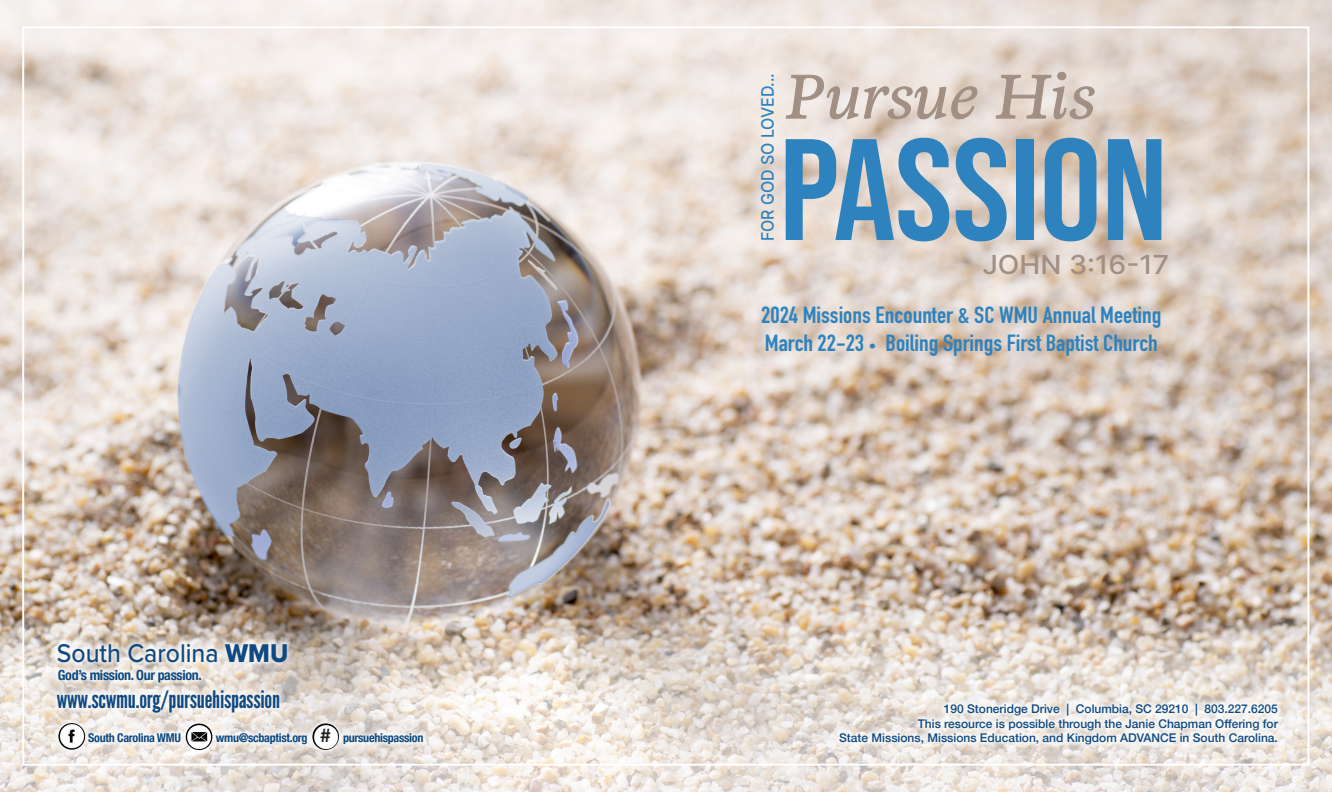
<style>
.page{position:relative;width:1332px;height:792px;background:#fff}
.page>*{position:absolute;margin:0;border:0;box-sizing:border-box;transform-origin:0 0}
.t1{font:700 144px "Bebas Neue Pro";color:#2e82be;scale:1.08 1}
.t2{font:italic 61.2px "Adriane Text";color:#a18f84;scale:1.08 1}
.t3{font:500 26.6px "Proxima Nova";color:#0f4981;scale:.93 1}
.t4{font:26.2px "Inter";color:#a18f84;scale:1.08 1}
.t5{font:24px "League Gothic";letter-spacing:-.01em;color:#0f4981}
.t6{font:700 23.1px/27.7px "DIN Condensed";color:#2e82be;scale:1.08 1}
.t7{font:18px "League Gothic";color:#231f20}
.t8{font:17.2px "Inter";color:#2e82be;scale:.93 1}
.t9{font:700 condensed 14px "Helvetica Neue";letter-spacing:-.025em;color:#0f4981}
.t10{font:700 condensed 12.1px "Helvetica Neue";letter-spacing:-.025em;color:#0f4981}
.t11{font:500 12px "Helvetica Neue";color:#0f4981}
.s1{font-family:"Proxima Nova Extrabld";font-weight:400}
.s2{font-size:13.9px}
</style>
<div class="page">
<img style="left:0;top:0;width:1332px;height:613px">
<svg style="left:0;top:613px;width:1332px;height:179px;background:#e0d6cd"></svg>
<div style="left:51px;top:637px;width:379px;height:120px;background:#fff;opacity:.75"></div>
<img style="left:58px;top:723px;width:27px;height:27px;border-radius:13px">
<img style="left:186px;top:723px;width:26px;height:27px;border-radius:13px">
<img style="left:312px;top:723px;width:27px;height:27px;border-radius:13px">
<div style="left:317px;top:728px;width:19px;height:17px;background:#fff;border-radius:50%"></div>
<div style="left:833px;top:697px;width:451px;height:54px;background:#fff;opacity:.75"></div>
<svg style="left:785px;top:74px;width:193px;height:46px;background:#e0d4cc"></svg>
<svg style="left:995px;top:71px;width:100px;height:49px;background:#dcd0c7"></svg>
<p class="t3" style="left:57px;top:633px;width:250px">South Carolina <span class="s1">WMU</span></p>
<p class="t9" style="left:58px;top:663px;width:145px">God’s mission. Our passion.</p>
<p class="t5" style="left:57px;top:685px;width:225px">www.scwmu.org/pursuehispassion</p>
<p class="t7" style="left:320px;top:725px;width:12px">#</p>
<p class="t10" style="left:88px;top:728px;width:94px">South Carolina WMU</p>
<p class="t10" style="left:216px;top:728px;width:93px">wmu@scbaptist.org</p>
<p class="t10" style="left:343px;top:727px;width:82px">pursuehispassion</p>
<p class="t8" style="left:755px;top:241px;width:183px;rotate:-90deg">FOR GOD SO LOVED...</p>
<p class="t2" style="left:786px;top:54px;width:289px">Pursue His</p>
<p class="t1" style="left:779px;top:108px;width:361px">PASSION</p>
<p class="t4" style="left:982px;top:246px;width:174px">JOHN 3:16-17</p>
<p class="t6" style="left:761px;top:301px;width:372px">2024 Missions Encounter &amp; SC WMU Annual Meeting<br>March 22-23 <span class="s2">•</span> Boiling Springs First Baptist Church</p>
<p class="t11" style="left:944px;top:699px;width:336px">190 Stoneridge Drive | Columbia, SC 29210 | 803.227.6205</p>
<p class="t11" style="left:918px;top:714px;width:362px">This resource is possible through the Janie Chapman Offering for</p>
<p class="t11" style="left:839px;top:728px;width:440px">State Missions, Missions Education, and Kingdom ADVANCE in South Carolina.</p>
</div>
